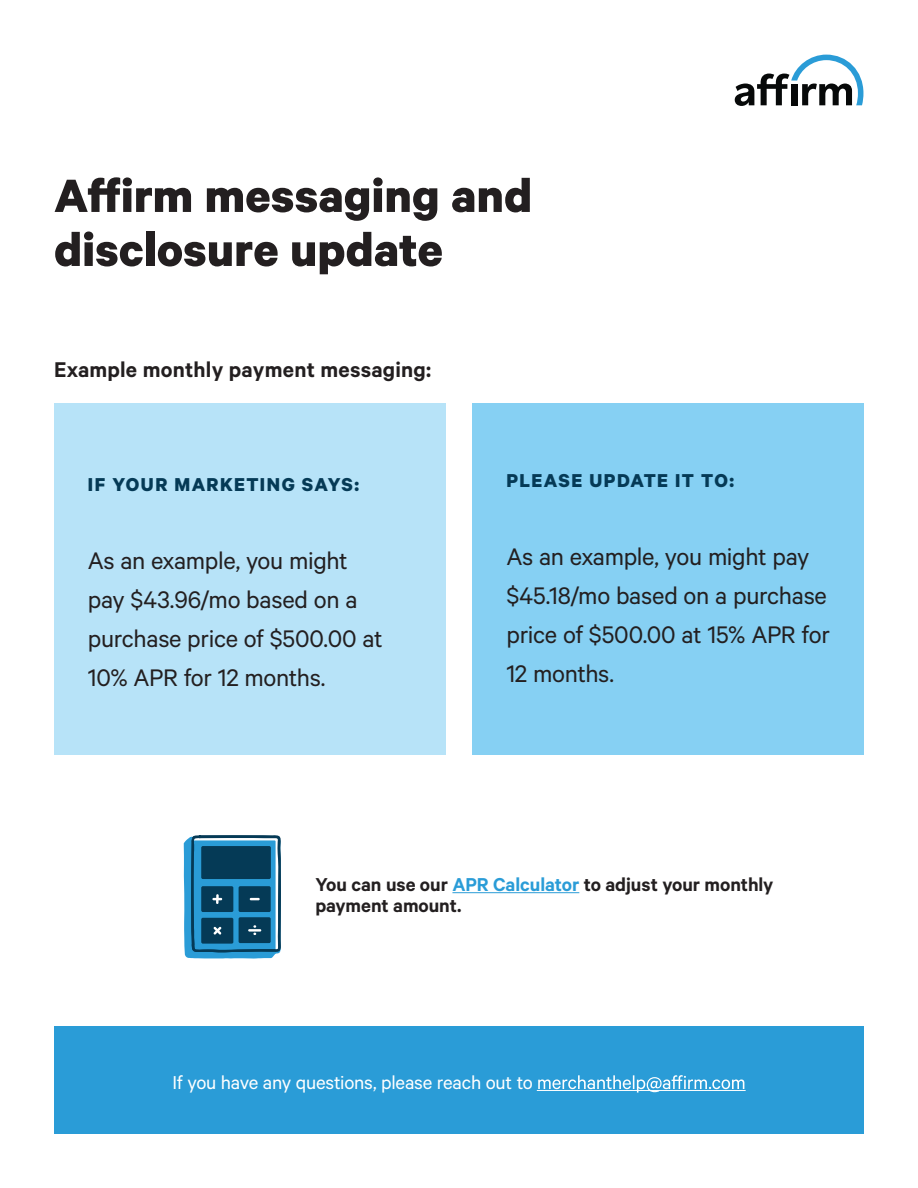
<style>
.page{position:relative;width:918px;height:1188px;background:#fff}
.page>*{position:absolute;margin:0;border:0;box-sizing:border-box;transform-origin:0 0}
.t1{font:700 52.5px "Calibre";letter-spacing:.005em;color:#231f20}
.t2{font:27px/39px "Calibre";letter-spacing:-.01em;color:#231f20}
.t3{font:600 24px "Calibre";letter-spacing:.01em;color:#231f20}
.t4{font:600 21px/21px "Calibre";color:#231f20}
.t5{font:21px "Calibre";letter-spacing:-.01em;color:#fff}
.t6{font:700 21px "Calibre";letter-spacing:.06em;color:#053a56}
.s1{color:#2a9cd7}
</style>
<div class="page">
<svg style="left:735px;top:55px;width:128px;height:51px"></svg>
<svg style="left:55px;top:177px;width:475px;height:44px"></svg>
<div style="left:54px;top:403px;width:391px;height:352px;background:#b7e3f8"></div>
<div style="left:473px;top:403px;width:391px;height:352px;background:#86d0f3"></div>
<hr style="left:452px;top:892px;width:127px;height:1px;background:#2a9cd7">
<div style="left:54px;top:1026px;width:810px;height:108px;background:#2a9cd7"></div>
<hr style="left:537px;top:1090px;width:209px;height:1px;background:#fff">
<svg style="left:538px;top:1075px;width:206px;height:18px"></svg>
<svg style="left:184px;top:835px;width:97px;height:124px;background:#236c93"></svg>
<h1 class="t1" style="left:54px;top:218px;width:390px">disclosure update</h1>
<p class="t3" style="left:54px;top:355px;width:379px">Example monthly payment messaging:</p>
<p class="t6" style="left:88px;top:472px;width:273px">IF YOUR MARKETING SAYS:</p>
<p class="t2" style="left:88px;top:541px;width:296px">As an example, you might pay $43.96/mo based on a purchase price of $500.00 at<br>10% APR for 12 months.</p>
<p class="t6" style="left:506px;top:468px;width:229px">PLEASE UPDATE IT TO:</p>
<p class="t2" style="left:506px;top:536px;width:325px">As an example, you might pay $45.18/mo based on a purchase price of $500.00 at 15% APR for<br>12 months.</p>
<p class="t4" style="left:315px;top:874px;width:460px">You can use our <span class="s1">APR Calculator</span> to adjust your monthly payment amount.</p>
<p class="t5" style="left:172px;top:1070px;width:362px">If you have any questions, please reach out to</p>
</div>
